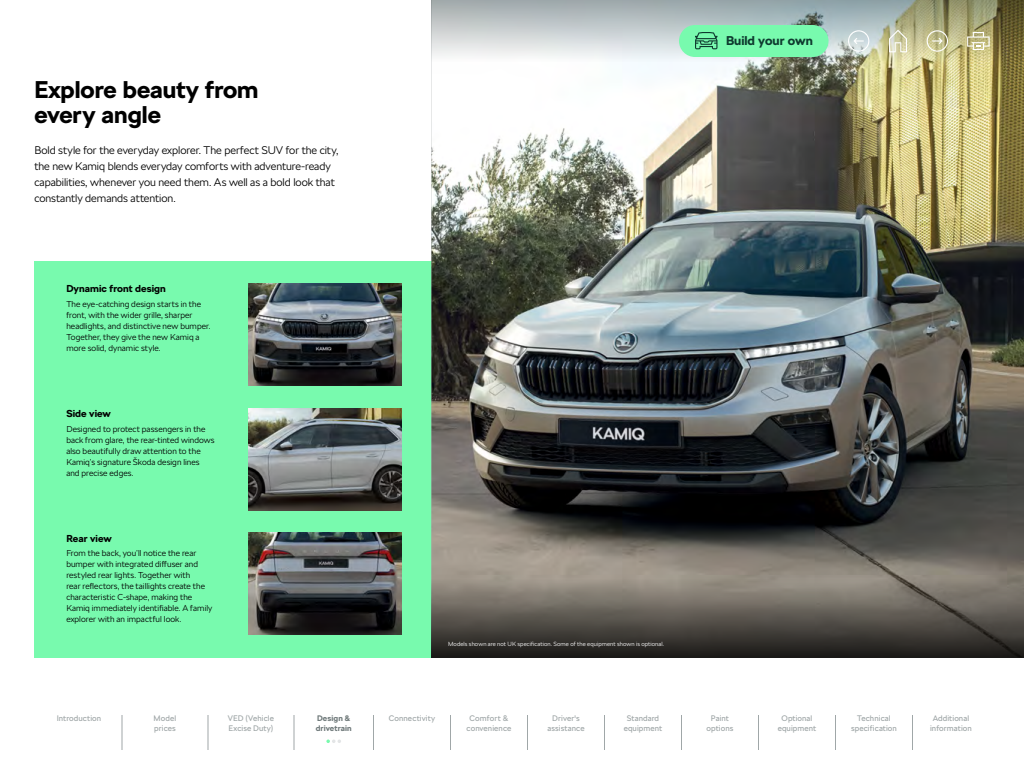
<style>
.page{position:relative;width:1024px;height:768px;background:#fff}
.page>*{position:absolute;margin:0;border:0;box-sizing:border-box;transform-origin:0 0}
.t1{font:700 24px/25px "SKODA Next";color:#000}
.t2{font:700 12.7px "SKODA Next";color:#0e3a2f}
.t3{font:300 11px/16px "SKODA Next";color:#000}
.t4{font:700 10px "SKODA Next";letter-spacing:.005em;color:#000}
.t5{font:300 8.5px/11px "SKODA Next";letter-spacing:.005em;color:#000}
.t6{font:8px/10px "SKODA Next";letter-spacing:.01em;color:#a0a7a8;text-align:center}
.t7{font:700 8px/10px "SKODA Next";letter-spacing:.015em;color:#6f797a}
.t8{font:300 6px "SKODA Next";letter-spacing:.02em;color:#fff}
</style>
<div class="page">
<div style="left:34px;top:261px;width:397px;height:397px;background:#78faae"></div>
<img style="left:431px;top:79px;width:593px;height:579px">
<img style="left:431px;top:0;width:593px;height:79px">
<div style="left:679px;top:25px;width:150px;height:32px;background:#78faae;border-radius:16px"></div>
<svg style="left:695px;top:32px;width:23px;height:17px"></svg>
<svg style="left:889px;top:30px;width:18px;height:22px"></svg>
<svg style="left:967px;top:32px;width:23px;height:18px"></svg>
<svg style="left:848px;top:30px;width:21px;height:22px"></svg>
<svg style="left:927px;top:30px;width:21px;height:22px"></svg>
<img style="left:249px;top:283px;width:153px;height:103px">
<img style="left:249px;top:533px;width:153px;height:102px">
<img style="left:249px;top:408px;width:153px;height:102px">
<div style="left:431px;top:578px;width:593px;height:79px;background:linear-gradient(to bottom,#9d9589,#1a1816)"></div>
<hr style="left:122px;top:715px;width:1px;height:35px;background:#a0a7a8">
<hr style="left:208px;top:715px;width:1px;height:35px;background:#a0a7a8">
<hr style="left:294px;top:715px;width:1px;height:35px;background:#a0a7a8">
<hr style="left:373px;top:715px;width:1px;height:35px;background:#a0a7a8">
<hr style="left:450px;top:715px;width:1px;height:35px;background:#a0a7a8">
<hr style="left:527px;top:715px;width:1px;height:35px;background:#a0a7a8">
<hr style="left:604px;top:715px;width:1px;height:35px;background:#a0a7a8">
<hr style="left:681px;top:715px;width:1px;height:35px;background:#a0a7a8">
<hr style="left:758px;top:715px;width:1px;height:35px;background:#a0a7a8">
<hr style="left:835px;top:715px;width:1px;height:35px;background:#a0a7a8">
<hr style="left:912px;top:715px;width:1px;height:35px;background:#a0a7a8">
<svg style="left:326px;top:740px;width:15px;height:3px"></svg>
<h1 class="t1" style="left:34px;top:77px;width:226px">Explore beauty from every angle</h1>
<p class="t3" style="left:34px;top:142px;width:305px">Bold style for the everyday explorer. The perfect SUV for the city, the new Kamiq blends everyday comforts with adventure-ready capabilities, whenever you need them. As well as a bold look that constantly demands attention.</p>
<p class="t4" style="left:66px;top:283px;width:101px">Dynamic front design</p>
<p class="t5" style="left:66px;top:299px;width:146px">The eye-catching design starts in the front, with the wider grille, sharper headlights, and distinctive new bumper.<br>Together, they give the new Kamiq a more solid, dynamic style.</p>
<p class="t4" style="left:66px;top:408px;width:46px">Side view</p>
<p class="t5" style="left:66px;top:423px;width:150px">Designed to protect passengers in the back from glare, the rear-tinted windows also beautifully draw attention to the Kamiq’s signature Škoda design lines and precise edges.</p>
<p class="t4" style="left:66px;top:532px;width:47px">Rear view</p>
<p class="t5" style="left:66px;top:548px;width:148px">From the back, you’ll notice the rear bumper with integrated diffuser and restyled rear lights. Together with<br>rear reflectors, the taillights create the characteristic C-shape, making the Kamiq immediately identifiable. A family explorer with an impactful look.</p>
<h2 class="t2" style="left:726px;top:33px;width:89px">Build your own</h2>
<p class="t8" style="left:448px;top:641px;width:218px">Models shown are not UK specification. Some of the equipment shown is optional.</p>
<p class="t6" style="left:57px;top:713px;width:46px">Introduction</p>
<p class="t6" style="left:154px;top:713px;width:24px;text-align:left">Model prices</p>
<p class="t6" style="left:228px;top:713px;width:48px;text-align:left">VED (Vehicle<br>Excise Duty)</p>
<p class="t7" style="left:316px;top:713px;width:37px">Design &amp; drivetrain</p>
<p class="t6" style="left:389px;top:713px;width:48px">Connectivity</p>
<p class="t6" style="left:467px;top:713px;width:46px">Comfort &amp; convenience</p>
<p class="t6" style="left:547px;top:713px;width:39px">Driver's assistance</p>
<p class="t6" style="left:624px;top:713px;width:40px">Standard equipment</p>
<p class="t6" style="left:707px;top:713px;width:28px">Paint options</p>
<p class="t6" style="left:778px;top:713px;width:40px">Optional equipment</p>
<p class="t6" style="left:851px;top:713px;width:47px">Technical specification</p>
<p class="t6" style="left:930px;top:713px;width:43px">Additional information</p>
</div>
